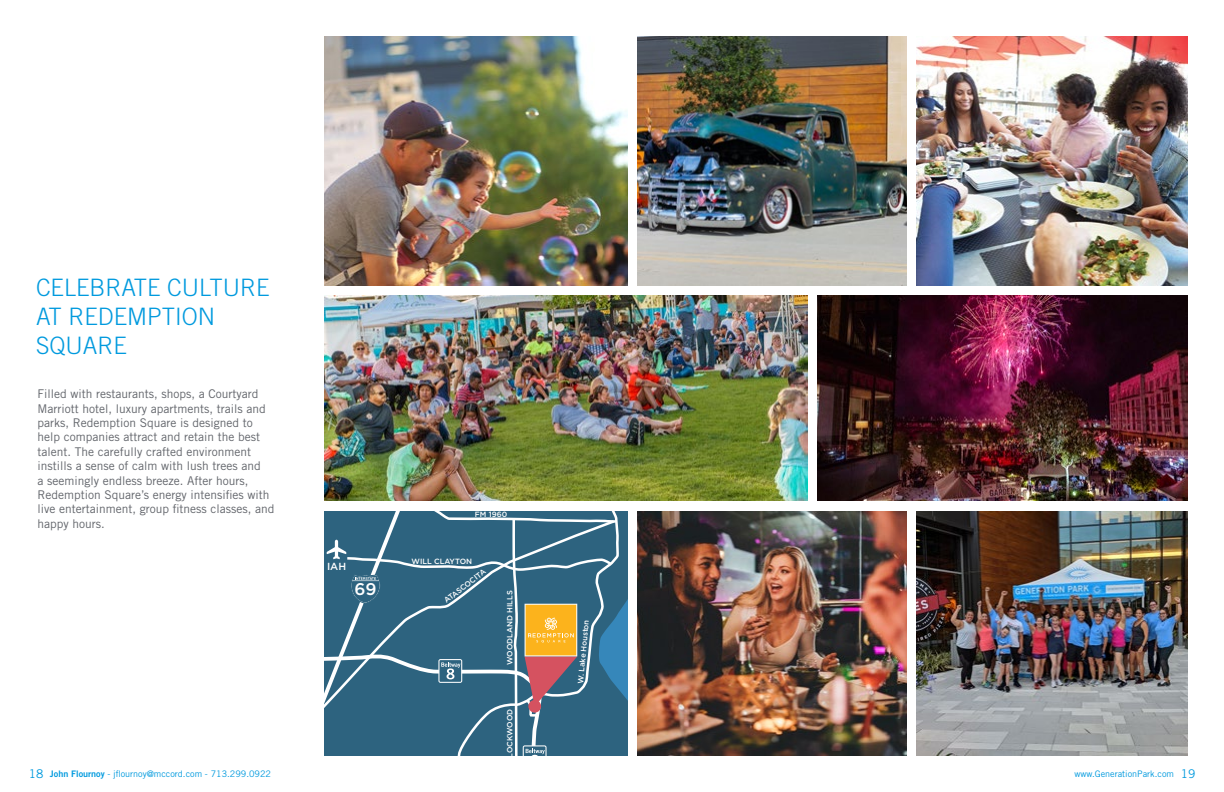
<style>
.page{position:relative;width:1224px;height:792px;background:#fff}
.page>*{position:absolute;margin:0;border:0;box-sizing:border-box;transform-origin:0 0}
.t1{font:300 24px/28.8px "Trade Gothic LT Std";color:#009ade}
.t2{font:500 16.9px "Gotham";color:#fff}
.t3{font:12px/14.4px "Trade Gothic LT Std";color:#61646a}
.t4{font:500 10.2px "Gotham";color:#fff}
.t5{font:9px "Trade Gothic LT Std";color:#009ade}
.t6{font:500 7.6px "Gotham";color:#fff}
.s1{font-size:12px}
.s2{font-family:"Trade Gothic LT Std Bd 2"}
</style>
<div class="page">
<img style="left:324px;top:36px;width:304px;height:249px">
<img style="left:324px;top:296px;width:483px;height:204px">
<svg style="left:324px;top:511px;width:304px;height:245px;background:#477286"></svg>
<img style="left:917px;top:36px;width:271px;height:249px">
<img style="left:917px;top:511px;width:271px;height:245px">
<img style="left:638px;top:36px;width:269px;height:249px">
<img style="left:638px;top:511px;width:269px;height:245px">
<img style="left:817px;top:296px;width:371px;height:204px">
<h1 class="t1" style="left:36px;top:273px;width:235px">CELEBRATE CULTURE<br>AT REDEMPTION<br>SQUARE</h1>
<p class="t3" style="left:38px;top:387px;width:238px">Filled with restaurants, shops, a Courtyard Marriott hotel, luxury apartments, trails and parks, Redemption Square is designed to help companies attract and retain the best talent. The carefully crafted environment instills a sense of calm with lush trees and<br>a seemingly endless breeze. After hours, Redemption Square’s energy intensifies with live entertainment, group fitness classes, and happy hours.</p>
<p class="t4" style="left:327px;top:560px;width:21px">IAH</p>
<h2 class="t2" style="left:355px;top:578px;width:23px">69</h2>
<p class="t6" style="left:475px;top:509px;width:34px">FM 1960</p>
<p class="t6" style="left:412px;top:556px;width:62px">WILL CLAYTON</p>
<p class="t6" style="left:442px;top:597px;width:52px;rotate:-38deg">ATASCOCITA</p>
<p class="t6" style="left:505px;top:665px;width:76px;rotate:-90deg">WOODLAND HILLS</p>
<p class="t6" style="left:505px;top:758px;width:50px;rotate:-90deg">LOCKWOOD</p>
<p class="t6" style="left:576px;top:683px;width:66px;rotate:-85deg">W. Lake Houston</p>
<p class="t5" style="left:29px;top:769px;width:244px"><span class="s1">18</span> <span class="s2">John Flournoy</span> - jflournoy@mccord.com - 713.299.0922</p>
<p class="t5" style="left:1074px;top:769px;width:122px">www.GenerationPark.com <span class="s1">19</span></p>
</div>
